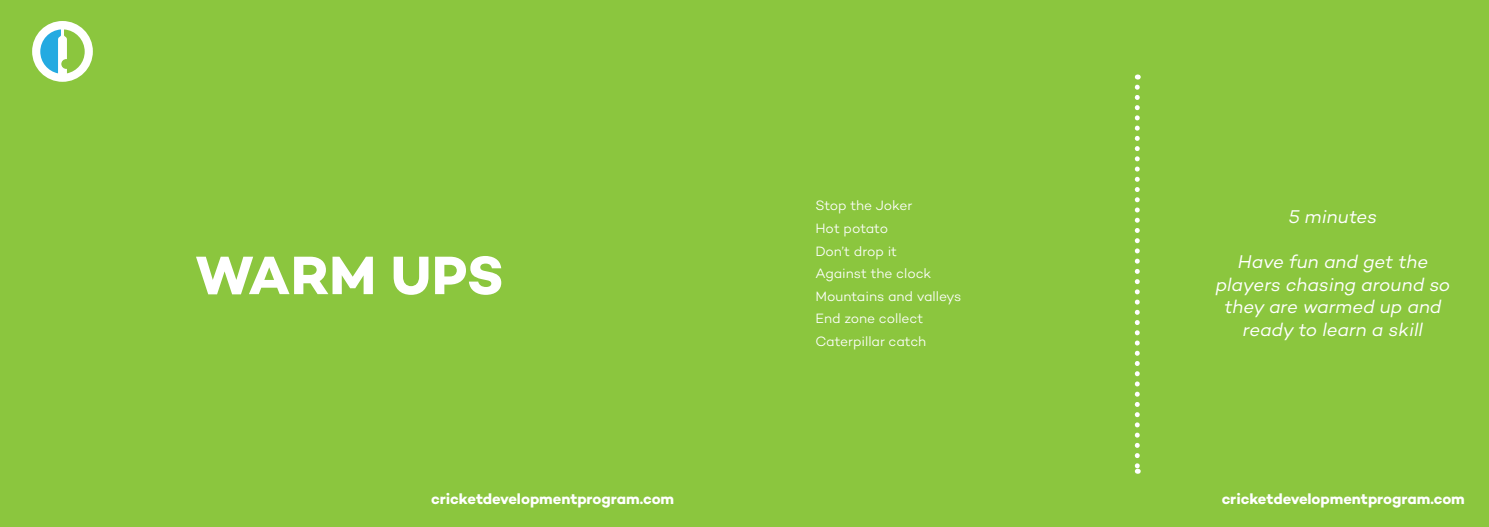
<style>
.page{position:relative;width:1489px;height:527px;background:#fff}
.page>*{position:absolute;margin:0;border:0;box-sizing:border-box;transform-origin:0 0}
.t1{font:700 55px "Campton";letter-spacing:-.005em;color:#fff}
.t2{font:italic 18.75px/22.5px "Campton";letter-spacing:-.005em;color:#fff;text-align:center}
.t3{font:700 15px "Campton";letter-spacing:-.005em;color:#fff}
.t4{font:300 13.75px/22.5px "Campton";letter-spacing:-.005em;color:#fff}
</style>
<div class="page">
<div style="left:0;top:0;width:1488px;height:526px;background:#8bc63e"></div>
<svg style="left:1134px;top:87px;width:5px;height:386px"></svg>
<div style="left:32px;top:21px;width:61px;height:61px;background:#fff;border-radius:50%"></div>
<svg style="left:40px;top:29px;width:45px;height:44px"></svg>
<h1 class="t1" style="left:195px;top:240px;width:310px">WARM UPS</h1>
<p class="t4" style="left:815px;top:194px;width:148px">Stop the Joker<br>Hot potato<br>Don’t drop it<br>Against the clock<br>Mountains and valleys<br>End zone collect<br>Caterpillar catch</p>
<h2 class="t2" style="left:1288px;top:205px;width:90px">5 minutes</h2>
<h2 class="t2" style="left:1215px;top:250px;width:236px">Have fun and get the players chasing around so they are warmed up and ready to learn a skill</h2>
<p class="t3" style="left:431px;top:488px;width:245px">cricketdevelopmentprogram.com</p>
<p class="t3" style="left:1221px;top:489px;width:245px">cricketdevelopmentprogram.com</p>
</div>
